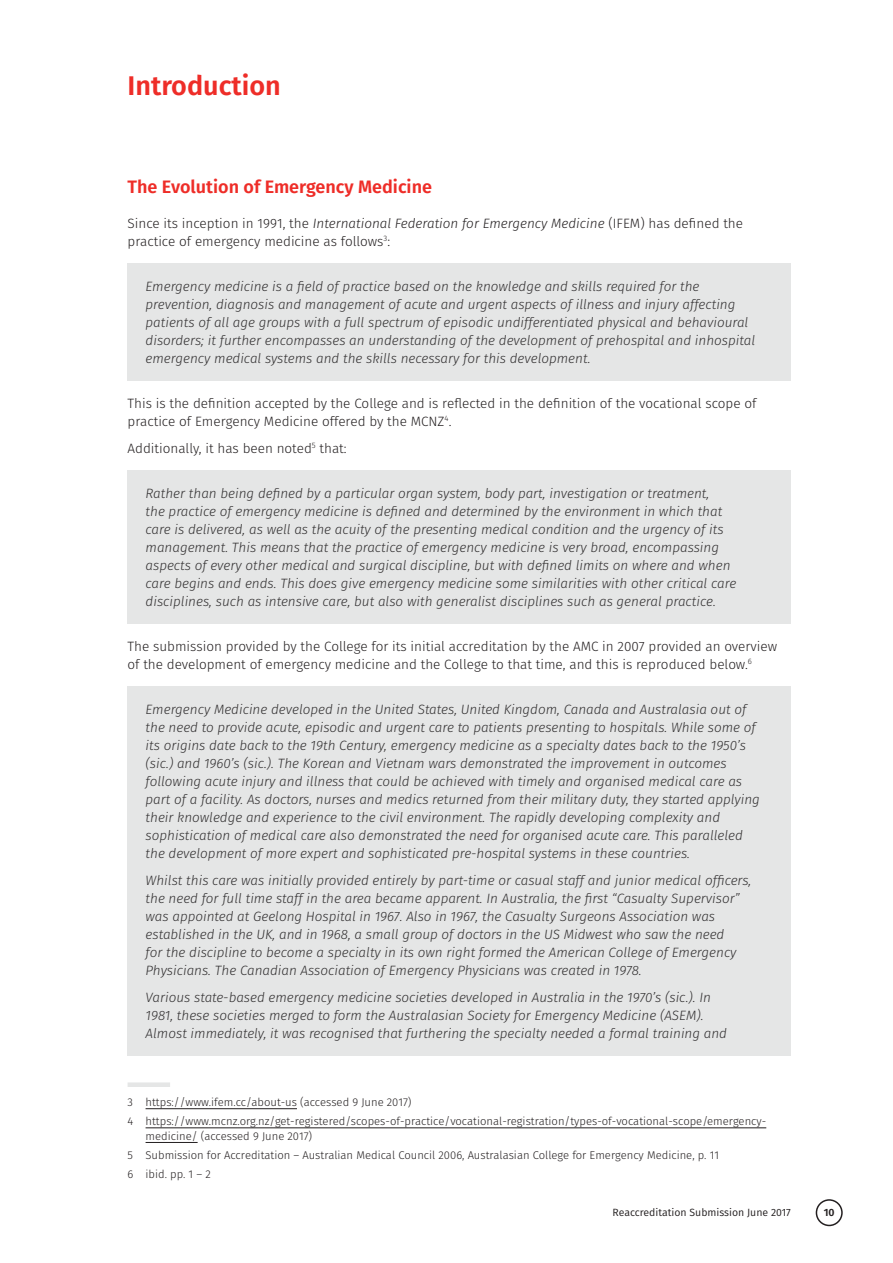
<style>
.page{position:relative;width:893px;height:1263px;background:#fff}
.page>*{position:absolute;margin:0;border:0;box-sizing:border-box;transform-origin:0 0}
.Preface_Head{font:600 27px "Fira Sans";color:#ee2d28}
.Preface_Subhead_1{font:600 18px "Fira Sans";color:#ee2d28}
.In-body_quote{font:italic 300 13.5px/18px "Fira Sans";color:#312f30}
.Body{font:300 13.5px/18px "Fira Sans";color:#231f20}
.Footnotes{font:300 11.25px/14.7px "Fira Sans";color:#231f20}
.t1{font:10.5px "Fira Sans";color:#231f20}
.t2{font:600 10.5px "Fira Sans";color:#231f20}
.s1{font-style:italic}
</style>
<div class="page">
<div style="left:816px;top:1199px;width:27px;height:27px;border:2px solid #231f20;border-radius:50%"></div>
<hr style="left:146px;top:1108px;width:151px;height:1px;background:#231f20">
<hr style="left:146px;top:1127px;width:620px;height:1px;background:#231f20">
<hr style="left:146px;top:1142px;width:52px;height:1px;background:#231f20">
<div style="left:128px;top:1082px;width:42px;height:5px;background:#e5e6e6"></div>
<div style="left:128px;top:264px;width:663px;height:117px;background:#e5e6e6"></div>
<div style="left:128px;top:471px;width:663px;height:153px;background:#e5e6e6"></div>
<div style="left:128px;top:687px;width:663px;height:189px;background:#e5e6e6"></div>
<div style="left:128px;top:858px;width:663px;height:135px;background:#e5e6e6"></div>
<div style="left:128px;top:975px;width:663px;height:81px;background:#e5e6e6"></div>
<p class="Preface_Head" style="left:128px;top:64px;width:155px">Introduction</p>
<p class="Preface_Subhead_1" style="left:128px;top:172px;width:306px">The Evolution of Emergency Medicine</p>
<p class="Body" style="left:128px;top:214px;width:617px">Since its inception in 1991, the <span class="s1">International Federation for Emergency Medicine</span> (IFEM) has defined the practice of emergency medicine as follows<sup>3</sup>:</p>
<p class="In-body_quote" style="left:146px;top:277px;width:611px">Emergency medicine is a field of practice based on the knowledge and skills required for the prevention, diagnosis and management of acute and urgent aspects of illness and injury affecting patients of all age groups with a full spectrum of episodic undifferentiated physical and behavioural disorders; it further encompasses an understanding of the development of prehospital and inhospital emergency medical systems and the skills necessary for this development.</p>
<p class="Body" style="left:128px;top:394px;width:630px">This is the definition accepted by the College and is reflected in the definition of the vocational scope of practice of Emergency Medicine offered by the MCNZ<sup>4</sup>.</p>
<p class="Body" style="left:128px;top:439px;width:221px">Additionally, it has been noted<sup>5</sup> that:</p>
<p class="In-body_quote" style="left:146px;top:484px;width:592px">Rather than being defined by a particular organ system, body part, investigation or treatment,<br>the practice of emergency medicine is defined and determined by the environment in which that care is delivered, as well as the acuity of the presenting medical condition and the urgency of its management. This means that the practice of emergency medicine is very broad, encompassing aspects of every other medical and surgical discipline, but with defined limits on where and when care begins and ends. This does give emergency medicine some similarities with other critical care disciplines, such as intensive care, but also with generalist disciplines such as general practice.</p>
<p class="Body" style="left:128px;top:637px;width:651px">The submission provided by the College for its initial accreditation by the AMC in 2007 provided an overview of the development of emergency medicine and the College to that time, and this is reproduced below.<sup>6</sup></p>
<p class="In-body_quote" style="left:146px;top:700px;width:616px">Emergency Medicine developed in the United States, United Kingdom, Canada and Australasia out of the need to provide acute, episodic and urgent care to patients presenting to hospitals. While some of its origins date back to the 19th Century, emergency medicine as a specialty dates back to the 1950’s (sic.) and 1960’s (sic.). The Korean and Vietnam wars demonstrated the improvement in outcomes following acute injury and illness that could be achieved with timely and organised medical care as part of a facility. As doctors, nurses and medics returned from their military duty, they started applying their knowledge and experience to the civil environment. The rapidly developing complexity and sophistication of medical care also demonstrated the need for organised acute care. This paralleled the development of more expert and sophisticated pre-hospital systems in these countries.</p>
<p class="In-body_quote" style="left:146px;top:871px;width:607px">Whilst this care was initially provided entirely by part-time or casual staff and junior medical officers, the need for full time staff in the area became apparent. In Australia, the first “Casualty Supervisor” was appointed at Geelong Hospital in 1967. Also in 1967, the Casualty Surgeons Association was established in the UK, and in 1968, a small group of doctors in the US Midwest who saw the need<br>for the discipline to become a specialty in its own right formed the American College of Emergency Physicians. The Canadian Association of Emergency Physicians was created in 1978.</p>
<p class="In-body_quote" style="left:146px;top:988px;width:583px">Various state-based emergency medicine societies developed in Australia in the 1970’s (sic.). In<br>1981, these societies merged to form the Australasian Society for Emergency Medicine (ASEM).<br>Almost immediately, it was recognised that furthering the specialty needed a formal training and</p>
<p class="Footnotes" style="left:128px;top:1095px;width:285px">3 https://www.ifem.cc/about-us (accessed 9 June 2017)</p>
<p class="Footnotes" style="left:146px;top:1114px;width:622px;text-indent:-18px">4 https://www.mcnz.org.nz/get-registered/scopes-of-practice/vocational-registration/types-of-vocational-scope/emergency&shy;medicine/ (accessed 9 June 2017)</p>
<p class="Footnotes" style="left:128px;top:1147px;width:593px">5 Submission for Accreditation – Australian Medical Council 2006, Australasian College for Emergency Medicine, p. 11</p>
<p class="Footnotes" style="left:128px;top:1167px;width:85px">6 ibid. pp. 1 – 2</p>
<p class="t1" style="left:613px;top:1205px;width:180px">Reaccreditation Submission June 2017</p>
<p class="t2" style="left:824px;top:1204px;width:12px">10</p>
</div>
